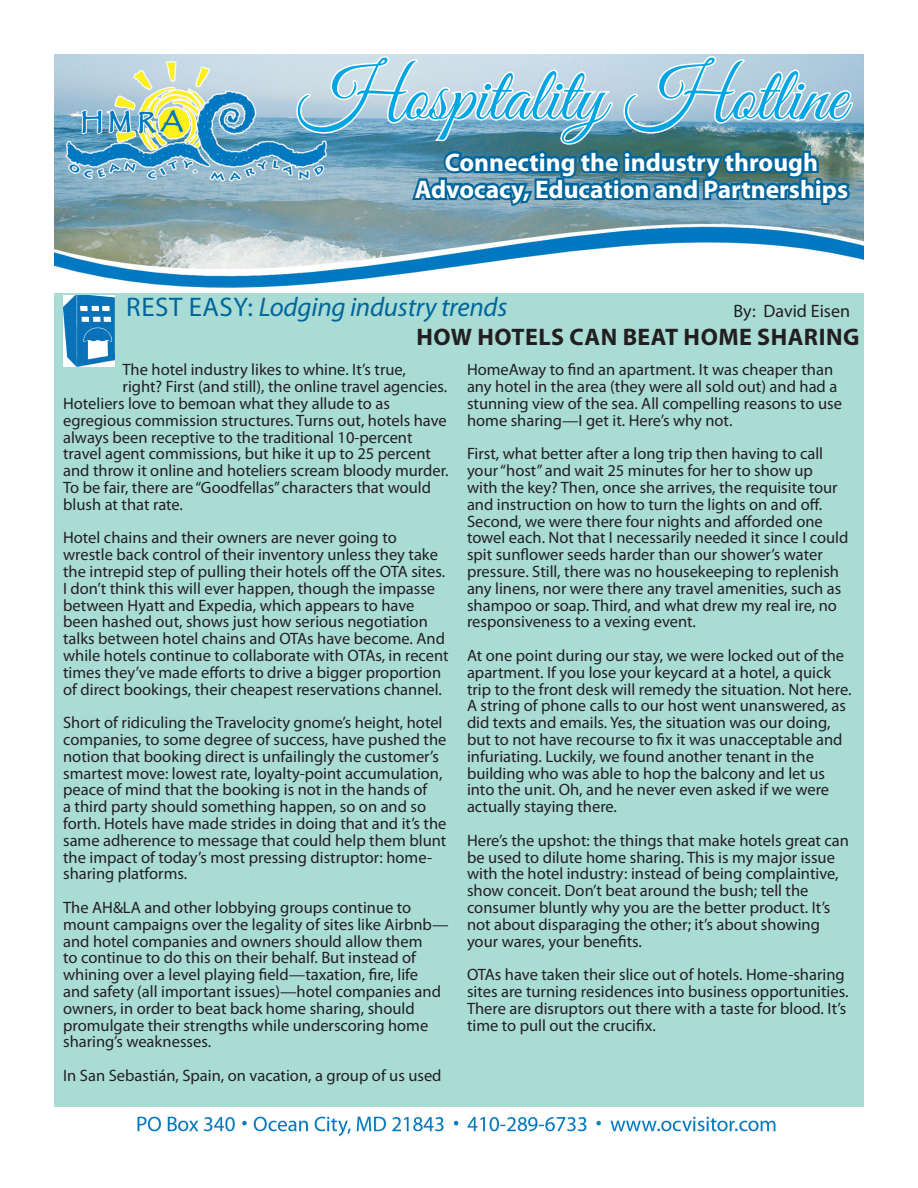
<style>
.page{position:relative;width:918px;height:1188px;background:#fff}
.page>*{position:absolute;margin:0;border:0;box-sizing:border-box;transform-origin:0 0}
.t1{font:76.5px "Great Vibes";color:#00a6e4}
.t2{font:italic 27px "Myriad Pro";letter-spacing:-.01em;color:#01669c}
.t3{font:700 25.5px "Myriad Pro";color:#fff}
.t4{font:700 24px "Myriad Pro";letter-spacing:.02em;color:#231f20}
.t5{font:18px "Myriad Pro";color:#231f20}
.t6{font:16.5px/16.8px "Myriad Pro";color:#231f20}
.s1{font-style:normal}
</style>
<div class="page">
<img style="left:54px;top:54px;width:810px;height:1083px">
<svg style="left:296px;top:55px;width:559px;height:220px"></svg>
<div style="left:44px;top:284px;width:830px;height:833px;background:#fff"></div>
<div style="left:54px;top:294px;width:810px;height:813px;background:#aadcd6"></div>
<img style="left:64px;top:295px;width:50px;height:72px">
<p class="t1" style="left:298px;top:54px;width:549px">Hospitality Hotline</p>
<p class="t3" style="left:445px;top:146px;width:375px">Connecting the industry through</p>
<p class="t3" style="left:415px;top:173px;width:435px">Advocacy, Education and Partnerships</p>
<p class="t2" style="left:126px;top:290px;width:383px"><span class="s1">REST EASY:</span> Lodging industry trends</p>
<p class="t5" style="left:733px;top:300px;width:118px">By: David Eisen</p>
<p class="t4" style="left:416px;top:321px;width:445px">HOW HOTELS CAN BEAT HOME SHARING</p>
<p class="t6" style="left:123px;top:361px;width:285px">The hotel industry likes to whine. It’s true,</p>
<p class="t6" style="left:123px;top:378px;width:326px">right? First (and still), the online travel agencies.</p>
<p class="t6" style="left:63px;top:395px;width:328px">Hoteliers love to bemoan what they allude to as</p>
<p class="t6" style="left:63px;top:412px;width:385px">egregious commission structures. Turns out, hotels have</p>
<p class="t6" style="left:63px;top:428px;width:351px">always been receptive to the traditional 10-percent</p>
<p class="t6" style="left:63px;top:445px;width:369px">travel agent commissions, but hike it up to 25 percent</p>
<p class="t6" style="left:63px;top:462px;width:387px">and throw it online and hoteliers scream bloody murder.</p>
<p class="t6" style="left:63px;top:479px;width:370px">To be fair, there are “Goodfellas” characters that would</p>
<p class="t6" style="left:63px;top:496px;width:121px">blush at that rate.</p>
<p class="t6" style="left:63px;top:529px;width:387px">Hotel chains and their owners are never going to wrestle back control of their inventory unless they take the intrepid step of pulling their hotels off the OTA sites.<br>I don’t think this will ever happen, though the impasse between Hyatt and Expedia, which appears to have been hashed out, shows just how serious negotiation talks between hotel chains and OTAs have become. And while hotels continue to collaborate with OTAs, in recent times they’ve made efforts to drive a bigger proportion of direct bookings, their cheapest reservations channel.</p>
<p class="t6" style="left:63px;top:714px;width:385px">Short of ridiculing the Travelocity gnome’s height, hotel companies, to some degree of success, have pushed the notion that booking direct is unfailingly the customer’s smartest move: lowest rate, loyalty-point accumulation, peace of mind that the booking is not in the hands of<br>a third party should something happen, so on and so forth. Hotels have made strides in doing that and it’s the same adherence to message that could help them blunt the impact of today’s most pressing distruptor: home&shy;sharing platforms.</p>
<p class="t6" style="left:63px;top:899px;width:387px">The AH&amp;LA and other lobbying groups continue to mount campaigns over the legality of sites like Airbnb— and hotel companies and owners should allow them<br>to continue to do this on their behalf. But instead of whining over a level playing field—taxation, fire, life and safety (all important issues)—hotel companies and owners, in order to beat back home sharing, should promulgate their strengths while underscoring home sharing’s weaknesses.</p>
<p class="t6" style="left:63px;top:1067px;width:380px">In San Sebastián, Spain, on vacation, a group of us used</p>
<p class="t6" style="left:467px;top:361px;width:376px">HomeAway to find an apartment. It was cheaper than any hotel in the area (they were all sold out) and had a stunning view of the sea. All compelling reasons to use home sharing—I get it. Here’s why not.</p>
<p class="t6" style="left:467px;top:445px;width:383px">First, what better after a long trip then having to call your “host” and wait 25 minutes for her to show up<br>with the key? Then, once she arrives, the requisite tour and instruction on how to turn the lights on and off.<br>Second, we were there four nights and afforded one towel each. Not that I necessarily needed it since I could spit sunflower seeds harder than our shower’s water pressure. Still, there was no housekeeping to replenish any linens, nor were there any travel amenities, such as shampoo or soap. Third, and what drew my real ire, no responsiveness to a vexing event.</p>
<p class="t6" style="left:467px;top:647px;width:386px">At one point during our stay, we were locked out of the apartment. If you lose your keycard at a hotel, a quick trip to the front desk will remedy the situation. Not here.<br>A string of phone calls to our host went unanswered, as did texts and emails. Yes, the situation was our doing, but to not have recourse to fix it was unacceptable and infuriating. Luckily, we found another tenant in the building who was able to hop the balcony and let us into the unit. Oh, and he never even asked if we were actually staying there.</p>
<p class="t6" style="left:467px;top:832px;width:384px">Here’s the upshot: the things that make hotels great can be used to dilute home sharing. This is my major issue with the hotel industry: instead of being complaintive, show conceit. Don’t beat around the bush; tell the consumer bluntly why you are the better product. It’s not about disparaging the other; it’s about showing your wares, your benefits.</p>
<p class="t6" style="left:467px;top:966px;width:383px">OTAs have taken their slice out of hotels. Home-sharing sites are turning residences into business opportunities.<br>There are disruptors out there with a taste for blood. It’s time to pull out the crucifix.</p>
</div>
